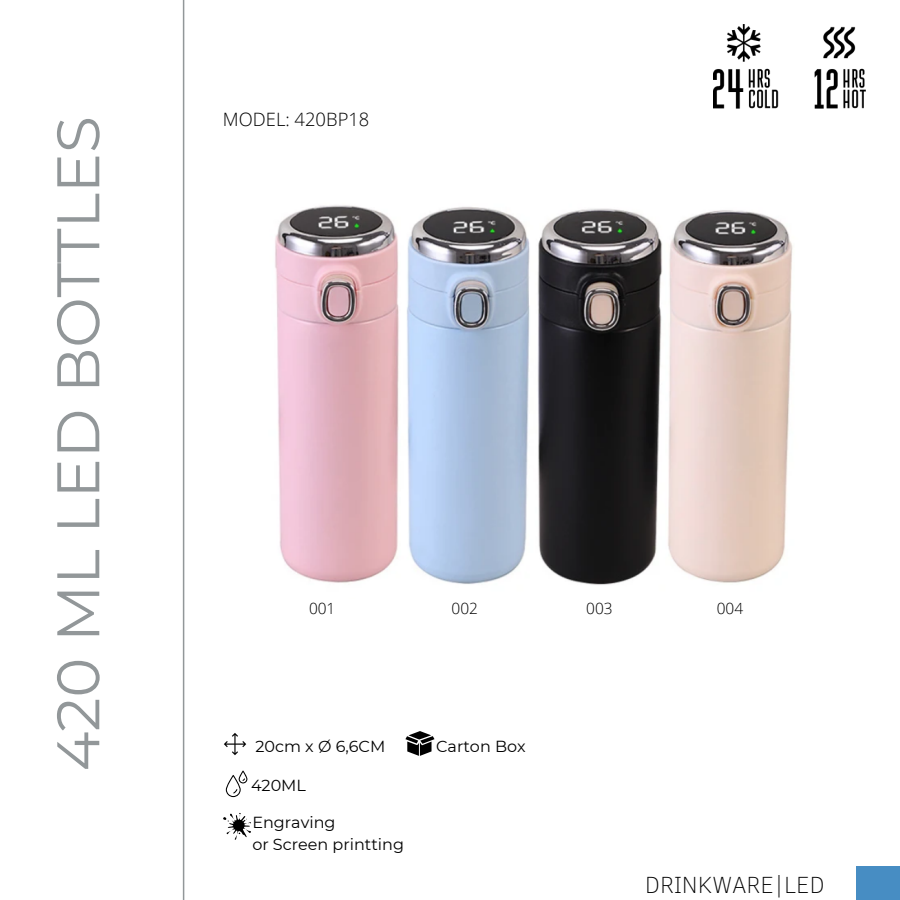
<style>
.page{position:relative;width:900px;height:900px;background:#fff}
.page>*{position:absolute;margin:0;border:0;box-sizing:border-box;transform-origin:0 0}
.t1{font:60px "Montserrat";color:#929799}
.t2{font:100 24px "Clear Sans";color:#000}
.t3{font:300 18.4px "Open Sans";color:#000}
.t4{font:16px "Montserrat";color:#000}
.t5{font:300 15.44px "Open Sans";color:#000}
</style>
<div class="page">
<div style="left:856px;top:866px;width:44px;height:34px;background:#478dc3"></div>
<hr style="left:183px;top:0;width:1px;height:900px;background:#929799">
<img style="left:713px;top:24px;width:152px;height:84px">
<img style="left:224px;top:733px;width:23px;height:23px">
<svg style="left:405px;top:731px;width:30px;height:25px"></svg>
<svg style="left:226px;top:771px;width:21px;height:26px"></svg>
<svg style="left:223px;top:813px;width:28px;height:27px"></svg>
<img style="left:275px;top:205px;width:518px;height:380px">
<p class="t1" style="left:41px;top:771px;width:657px;rotate:-90deg">420 ML LED BOTTLES</p>
<h4 class="t3" style="left:223px;top:106px;width:148px">MODEL: 420BP18</h4>
<p class="t5" style="left:309px;top:597px;width:28px">001</p>
<p class="t5" style="left:452px;top:597px;width:28px">002</p>
<p class="t5" style="left:586px;top:597px;width:28px">003</p>
<p class="t5" style="left:717px;top:597px;width:28px">004</p>
<p class="t4" style="left:255px;top:736px;width:131px">20cm x Ø 6,6CM</p>
<p class="t4" style="left:251px;top:775px;width:56px">420ML</p>
<p class="t4" style="left:252px;top:812px;width:85px">Engraving</p>
<p class="t4" style="left:252px;top:834px;width:153px">or Screen printting</p>
<p class="t4" style="left:436px;top:736px;width:91px">Carton Box</p>
<p class="t2" style="left:645px;top:867px;width:181px">DRINKWARE|LED</p>
</div>
